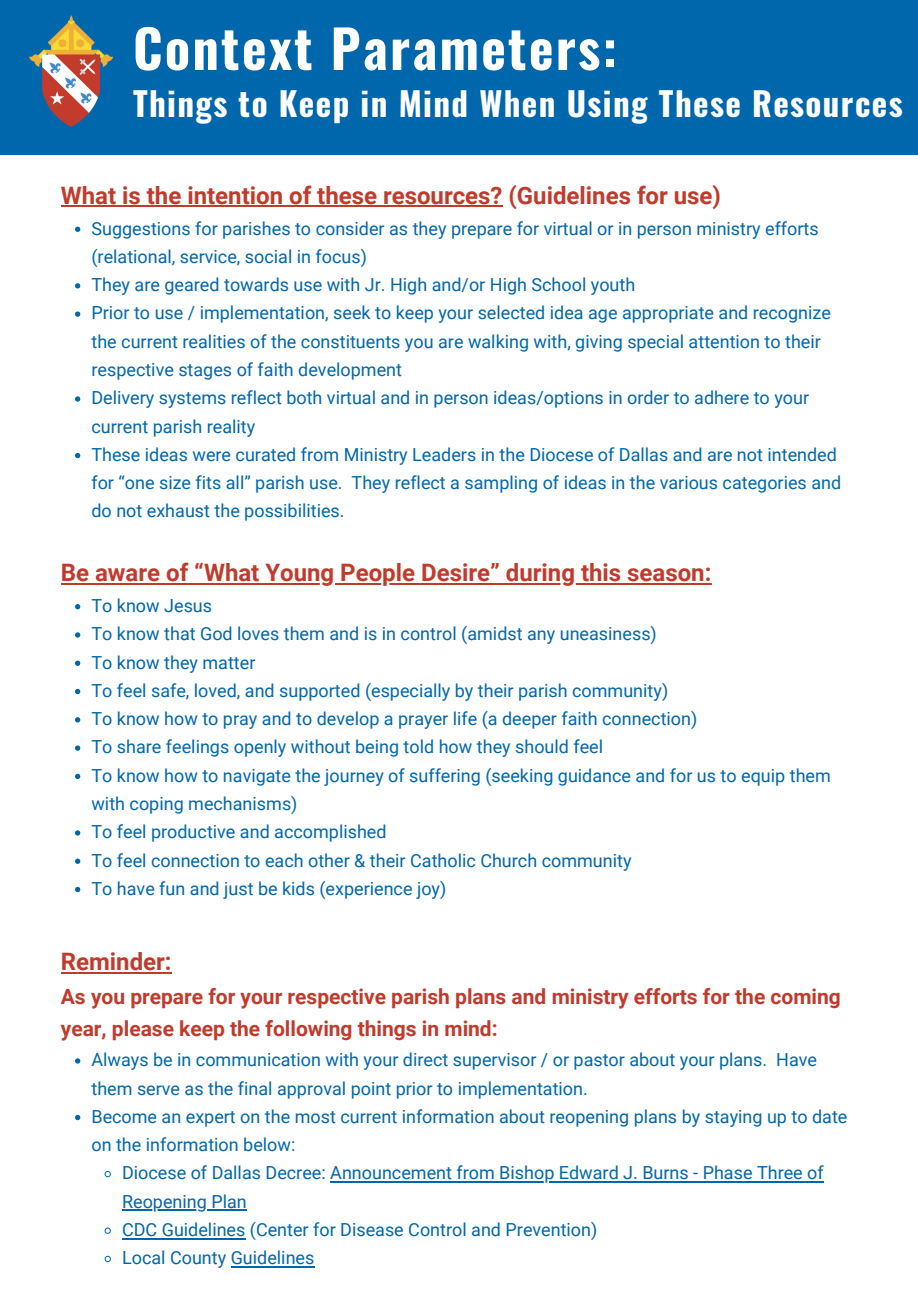
<style>
.page{position:relative;width:918px;height:1296px;background:#fff}
.page>*{position:absolute;margin:0;border:0;box-sizing:border-box;transform-origin:0 0}
.t1{font:700 52.5px "Oswald";letter-spacing:.04em;color:#fff}
.t2{font:700 33px "Oswald";letter-spacing:.04em;color:#fff}
.t3{font:700 24px "Roboto";color:#c03b2c}
.t4{font:700 21px/32.7px "Roboto";color:#c03b2c}
.t5{font:18px/28.3px "Roboto";color:#0067ac}
</style>
<div class="page">
<svg style="left:75px;top:604px;width:5px;height:5px"></svg>
<svg style="left:75px;top:632px;width:5px;height:6px"></svg>
<svg style="left:75px;top:661px;width:5px;height:5px"></svg>
<svg style="left:75px;top:689px;width:5px;height:5px"></svg>
<svg style="left:75px;top:717px;width:5px;height:5px"></svg>
<svg style="left:75px;top:745px;width:5px;height:6px"></svg>
<svg style="left:75px;top:774px;width:5px;height:5px"></svg>
<svg style="left:75px;top:830px;width:5px;height:6px"></svg>
<svg style="left:75px;top:859px;width:5px;height:5px"></svg>
<svg style="left:75px;top:887px;width:5px;height:5px"></svg>
<hr style="left:61px;top:583px;width:651px;height:2px;background:#c03b2c">
<svg style="left:75px;top:227px;width:5px;height:5px"></svg>
<svg style="left:75px;top:283px;width:5px;height:6px"></svg>
<svg style="left:75px;top:311px;width:5px;height:6px"></svg>
<svg style="left:75px;top:396px;width:5px;height:6px"></svg>
<svg style="left:75px;top:453px;width:5px;height:5px"></svg>
<hr style="left:61px;top:205px;width:442px;height:2px;background:#c03b2c">
<div style="left:0;top:0;width:918px;height:154px;background:#0067ac"></div>
<img style="left:30px;top:15px;width:82px;height:112px">
<svg style="left:75px;top:1058px;width:5px;height:6px"></svg>
<svg style="left:75px;top:1115px;width:5px;height:5px"></svg>
<svg style="left:104px;top:1171px;width:7px;height:7px"></svg>
<hr style="left:330px;top:1181px;width:494px;height:2px;background:#0067ac">
<hr style="left:122px;top:1209px;width:125px;height:2px;background:#0067ac">
<svg style="left:104px;top:1227px;width:7px;height:7px"></svg>
<hr style="left:122px;top:1238px;width:123px;height:2px;background:#0067ac">
<svg style="left:104px;top:1255px;width:7px;height:8px"></svg>
<hr style="left:231px;top:1266px;width:83px;height:2px;background:#0067ac">
<hr style="left:61px;top:972px;width:111px;height:1px;background:#c03b2c">
<h1 class="t1" style="left:133px;top:7px;width:486px">Context Parameters:</h1>
<h2 class="t2" style="left:133px;top:77px;width:771px">Things to Keep in Mind When Using These Resources</h2>
<h3 class="t3" style="left:61px;top:181px;width:662px">What is the intention of these resources? (Guidelines for use)</h3>
<p class="t5" style="left:91px;top:214px;width:751px">Suggestions for parishes to consider as they prepare for virtual or in person ministry efforts (relational, service, social in focus)<br>They are geared towards use with Jr. High and/or High School youth<br>Prior to use / implementation, seek to keep your selected idea age appropriate and recognize the current realities of the constituents you are walking with, giving special attention to their respective stages of faith development<br>Delivery systems reflect both virtual and in person ideas/options in order to adhere to your current parish reality<br>These ideas were curated from Ministry Leaders in the Diocese of Dallas and are not intended for “one size fits all” parish use. They reflect a sampling of ideas in the various categories and do not exhaust the possibilities.</p>
<h3 class="t3" style="left:61px;top:559px;width:652px">Be aware of “What Young People Desire” during this season:</h3>
<p class="t5" style="left:91px;top:592px;width:741px">To know Jesus<br>To know that God loves them and is in control (amidst any uneasiness)<br>To know they matter<br>To feel safe, loved, and supported (especially by their parish community)<br>To know how to pray and to develop a prayer life (a deeper faith connection)<br>To share feelings openly without being told how they should feel<br>To know how to navigate the journey of suffering (seeking guidance and for us to equip them with coping mechanisms)<br>To feel productive and accomplished<br>To feel connection to each other &amp; their Catholic Church community<br>To have fun and just be kids (experience joy)</p>
<h3 class="t3" style="left:61px;top:948px;width:112px">Reminder:</h3>
<p class="t4" style="left:61px;top:980px;width:781px">As you prepare for your respective parish plans and ministry efforts for the coming year, please keep the following things in mind:</p>
<p class="t5" style="left:91px;top:1046px;width:758px">Always be in communication with your direct supervisor / or pastor about your plans. Have them serve as the final approval point prior to implementation.<br>Become an expert on the most current information about reopening plans by staying up to date on the information below:</p>
<p class="t5" style="left:122px;top:1159px;width:703px">Diocese of Dallas Decree: Announcement from Bishop Edward J. Burns - Phase Three of Reopening Plan<br>CDC Guidelines (Center for Disease Control and Prevention)<br>Local County Guidelines</p>
</div>
